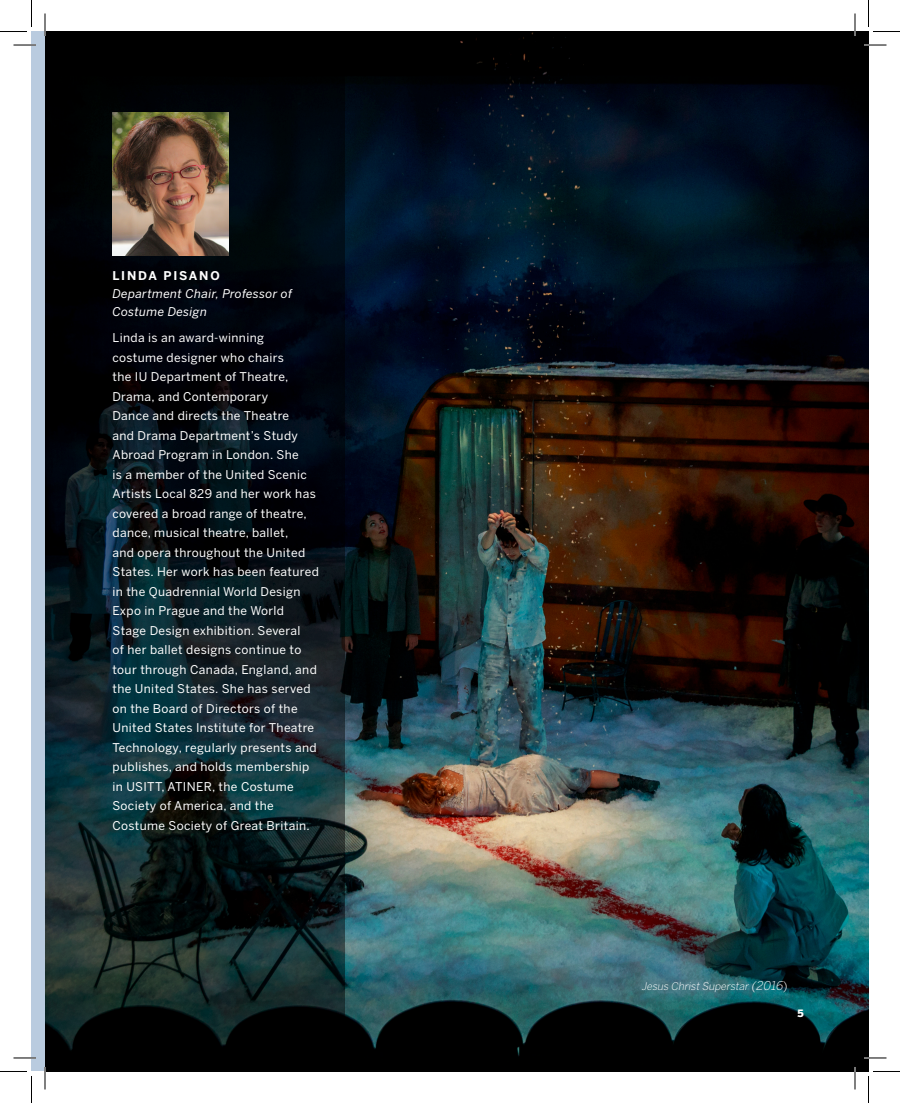
<style>
.page{position:relative;width:900px;height:1103px;background:#fff}
.page>*{position:absolute;margin:0;border:0;box-sizing:border-box;transform-origin:0 0}
.t1{font:12px/19.5px "Benton Sans";letter-spacing:.03em;color:#fff}
.t2{font:italic 12px/18px "Benton Sans";letter-spacing:.03em;color:#fff}
.t3{font:italic 300 10.5px "Benton Sans";color:#fff}
.t4{font:900 10.2px "Benton Sans";color:#fff}
.s1{font-weight:700;font-style:normal}
.s2{font-size:12px}
.s3{font-style:normal;font-size:12px}
</style>
<div class="page">
<div style="left:32px;top:32px;width:13px;height:1039px;background:#b9cbdf"></div>
<img style="left:344px;top:32px;width:524px;height:1039px">
<svg style="left:45px;top:32px;width:299px;height:1039px;background:#081419"></svg>
<img style="left:112px;top:112px;width:116px;height:143px">
<hr style="left:14px;top:44px;width:22px;height:2px;background:#fff">
<hr style="left:864px;top:44px;width:22px;height:2px;background:#fff">
<hr style="left:44px;top:14px;width:2px;height:22px;background:#fff">
<hr style="left:44px;top:1066px;width:2px;height:23px;background:#fff">
<hr style="left:854px;top:14px;width:2px;height:22px;background:#fff">
<hr style="left:854px;top:1066px;width:2px;height:23px;background:#fff">
<svg style="left:14px;top:45px;width:22px;height:1px"></svg>
<svg style="left:864px;top:45px;width:22px;height:1px"></svg>
<svg style="left:14px;top:1057px;width:22px;height:1px"></svg>
<svg style="left:864px;top:1057px;width:22px;height:1px"></svg>
<svg style="left:45px;top:14px;width:1px;height:22px"></svg>
<svg style="left:45px;top:1066px;width:1px;height:23px"></svg>
<svg style="left:855px;top:14px;width:1px;height:22px"></svg>
<svg style="left:855px;top:1066px;width:1px;height:23px"></svg>
<svg style="left:0;top:0;width:32px;height:32px"></svg>
<svg style="left:0;top:1071px;width:32px;height:31px"></svg>
<svg style="left:868px;top:0;width:32px;height:32px"></svg>
<svg style="left:868px;top:1071px;width:32px;height:31px"></svg>
<p class="t2" style="left:112px;top:266px;width:181px"><span class="s1">LINDA PISANO<br></span>Department Chair, Professor of<br>Costume Design</p>
<p class="t1" style="left:112px;top:328px;width:208px">Linda is an award-winning<br>costume designer who chairs<br>the IU Department of Theatre,<br>Drama, and Contemporary<br>Dance and directs the Theatre<br>and Drama Department’s Study<br>Abroad Program in London. She<br>is a member of the United Scenic<br>Artists Local 829 and her work has covered a broad range of theatre, dance, musical theatre, ballet,<br>and opera throughout the United<br>States. Her work has been featured in the Quadrennial World Design<br>Expo in Prague and the World<br>Stage Design exhibition. Several<br>of her ballet designs continue to tour through Canada, England, and the United States. She has served on the Board of Directors of the<br>United States Institute for Theatre<br>Technology, regularly presents and publishes, and holds membership in USITT, ATINER, the Costume<br>Society of America, and the<br>Costume Society of Great Britain.</p>
<p class="t3" style="left:641px;top:979px;width:148px">Jesus ChristSuperstar <span class="s2">(2016</span><span class="s3">)</span></p>
<p class="t4" style="left:797px;top:1006px;width:8px">5</p>
</div>
